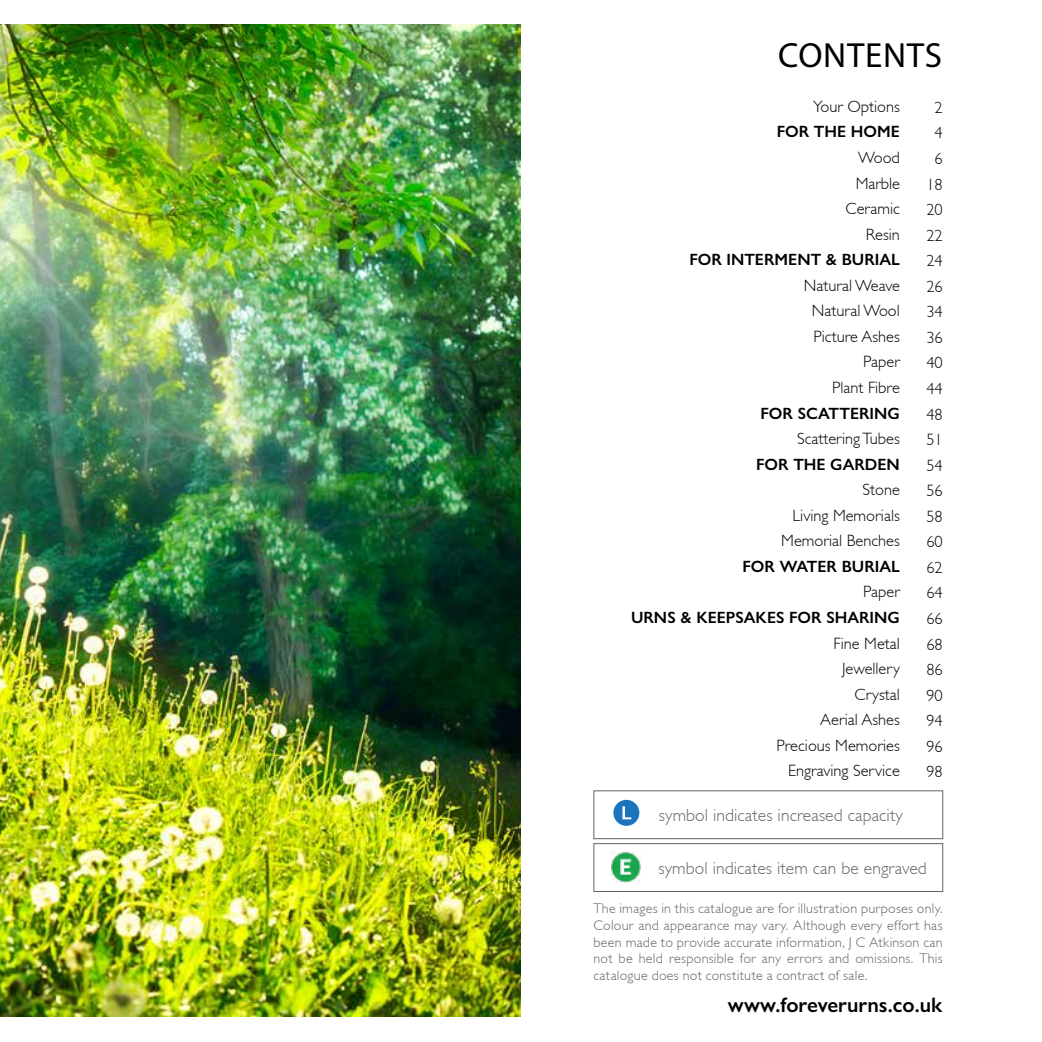
<style>
.page{position:relative;width:1042px;height:1042px;background:#fff}
.page>*{position:absolute;margin:0;border:0;box-sizing:border-box;transform-origin:0 0}
.t1{font:35px "Myriad Pro";letter-spacing:.02em;color:#000}
.t2{font:600 21px "Gill Sans Nova";color:#000}
.t3{font:300 17.5px "Gill Sans";letter-spacing:.005em;color:#636466}
.t4{font:300 16.28px/25.6px "Gill Sans";color:#000;text-align:right}
.t5{font:600 16.28px "Gill Sans Nova";color:#000}
.t6{font:300 14px/16.8px "Gill Sans";letter-spacing:.02em;color:#636466;text-align:justify}
</style>
<div class="page">
<img style="left:0;top:25px;width:521px;height:991px">
<div style="left:593px;top:790px;width:350px;height:49px;border:1px solid #636466"></div>
<div style="left:613px;top:800px;width:26px;height:26px;background:#1c75bc;border-radius:50%"></div>
<svg style="left:622px;top:806px;width:9px;height:13px"></svg>
<div style="left:593px;top:843px;width:350px;height:49px;border:1px solid #636466"></div>
<img style="left:610px;top:851px;width:31px;height:32px">
<h1 class="t1" style="left:778px;top:33px;width:165px">CONTENTS</h1>
<p class="t4" style="left:813px;top:94px;width:88px">Your Options</p>
<p class="t5" style="left:777px;top:122px;width:125px">FOR THE HOME</p>
<p class="t4" style="left:845px;top:145px;width:56px">Wood<br>Marble<br>Ceramic<br>Resin</p>
<p class="t5" style="left:689px;top:250px;width:212px">FOR INTERMENT &amp; BURIAL</p>
<p class="t4" style="left:804px;top:273px;width:98px">Natural Weave<br>Natural Wool<br>Picture Ashes<br>Paper<br>Plant Fibre</p>
<p class="t5" style="left:760px;top:403px;width:141px">FOR SCATTERING</p>
<p class="t4" style="left:797px;top:426px;width:104px">Scattering Tubes</p>
<p class="t5" style="left:756px;top:454px;width:145px">FOR THE GARDEN</p>
<p class="t4" style="left:781px;top:477px;width:120px">Stone<br>Living Memorials<br>Memorial Benches</p>
<p class="t5" style="left:742px;top:556px;width:159px">FOR WATER BURIAL</p>
<p class="t4" style="left:863px;top:579px;width:38px">Paper</p>
<p class="t5" style="left:631px;top:607px;width:270px">URNS &amp; KEEPSAKES FOR SHARING</p>
<p class="t4" style="left:776px;top:630px;width:125px">Fine Metal<br>Jewellery<br>Crystal<br>Aerial Ashes<br>Precious Memories<br>Engraving Service</p>
<p class="t4" style="left:926px;top:95px;width:18px;text-align:center">2<br>4<br>6<br>18<br>20<br>22<br>24<br>26<br>34<br>36<br>40<br>44<br>48<br>51<br>54<br>56<br>58<br>60<br>62<br>64<br>66<br>68<br>86<br>90<br>94<br>96<br>98</p>
<p class="t3" style="left:659px;top:805px;width:245px">symbol indicates increased capacity</p>
<p class="t3" style="left:658px;top:858px;width:270px">symbol indicates item can be engraved</p>
<p class="t6" style="left:593px;top:900px;width:351px">The images in this catalogue are for illustration purposes only.<br>Colour and appearance may vary. Although every effort has been made to provide accurate information, J C Atkinson can not be held responsible for any errors and omissions. This catalogue does not constitute a contract of sale.</p>
<p class="t2" style="left:728px;top:992px;width:216px">www.foreverurns.co.uk</p>
</div>
